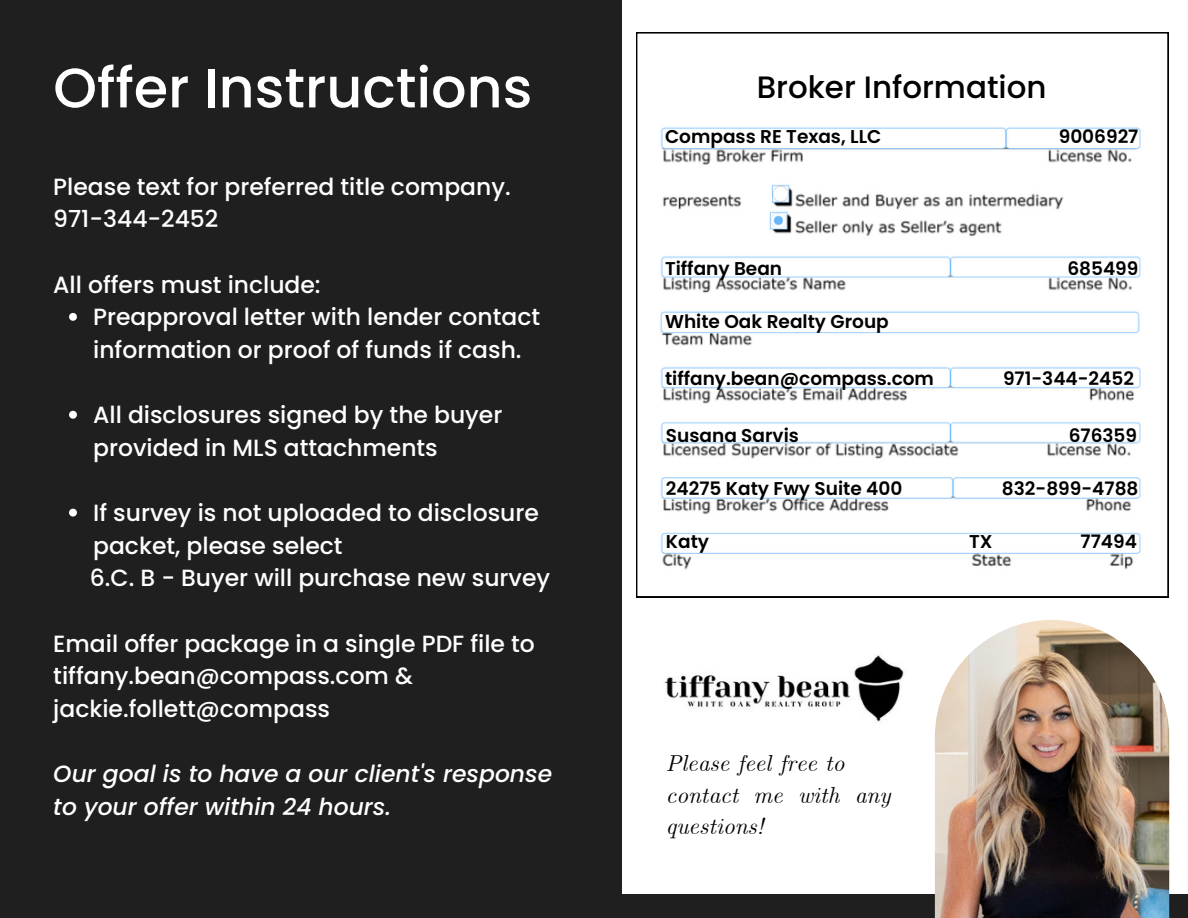
<style>
.page{position:relative;width:1188px;height:918px;background:#fff}
.page>*{position:absolute;margin:0;border:0;box-sizing:border-box;transform-origin:0 0}
.t1{font:500 55.65px "Poppins";color:#fff}
.t2{font:500 30.9px "Poppins";color:#000}
.t3{font:500 23.4px/32.7px "Poppins";color:#fff}
.t4{font:italic 500 23.4px/32.7px "Poppins";color:#fff}
.t5{font:italic 22.95px/31.5px "CMU Serif";color:#000}
.t6{font:600 18.45px "Poppins";color:#000}
</style>
<div class="page">
<div style="left:0;top:894px;width:1188px;height:24px;background:#201f1f"></div>
<svg style="left:636px;top:32px;width:532px;height:565px"></svg>
<img style="left:649px;top:107px;width:505px;height:475px">
<div style="left:0;top:0;width:622px;height:918px;background:#201f1f"></div>
<img style="left:664px;top:655px;width:240px;height:67px">
<img style="left:935px;top:620px;width:234px;height:298px">
<svg style="left:69px;top:313px;width:8px;height:8px"></svg>
<svg style="left:69px;top:411px;width:8px;height:8px"></svg>
<svg style="left:69px;top:509px;width:8px;height:8px"></svg>
<p class="t1" style="left:53px;top:49px;width:481px">Offer Instructions</p>
<p class="t3" style="left:53px;top:170px;width:459px">Please text for preferred title company.</p>
<p class="t3" style="left:53px;top:203px;width:167px">971-344-2452</p>
<p class="t3" style="left:53px;top:268px;width:269px">All offers must include:</p>
<p class="t3" style="left:93px;top:301px;width:449px">Preapproval letter with lender contact information or proof of funds if cash.</p>
<p class="t3" style="left:93px;top:399px;width:411px">All disclosures signed by the buyer provided in MLS attachments</p>
<p class="t3" style="left:93px;top:497px;width:447px">If survey is not uploaded to disclosure packet, please select</p>
<p class="t3" style="left:90px;top:562px;width:462px">6.C. B - Buyer will purchase new survey</p>
<p class="t3" style="left:53px;top:627px;width:483px">Email offer package in a single PDF file to tiffany.bean@compass.com &amp; jackie.follett@compass</p>
<p class="t4" style="left:53px;top:758px;width:500px">Our goal is to have a our client's response to your offer within 24 hours.</p>
<p class="t2" style="left:757px;top:66px;width:291px">Broker Information</p>
<p class="t6" style="left:665px;top:124px;width:218px">Compass RE Texas, LLC</p>
<p class="t6" style="left:1059px;top:124px;width:81px">9006927</p>
<p class="t6" style="left:665px;top:256px;width:119px">Tiffany Bean</p>
<p class="t6" style="left:1067px;top:256px;width:73px">685499</p>
<p class="t6" style="left:665px;top:308px;width:225px">White Oak Realty Group</p>
<p class="t6" style="left:665px;top:365px;width:270px">tiffany.bean@compass.com</p>
<p class="t6" style="left:1003px;top:365px;width:133px">971-344-2452</p>
<p class="t6" style="left:666px;top:422px;width:134px">Susana Sarvis</p>
<p class="t6" style="left:1069px;top:422px;width:70px">676359</p>
<p class="t6" style="left:666px;top:475px;width:238px">24275 Katy Fwy Suite 400</p>
<p class="t6" style="left:666px;top:528px;width:45px">Katy</p>
<p class="t6" style="left:969px;top:528px;width:25px">TX</p>
<p class="t6" style="left:1081px;top:528px;width:58px">77494</p>
<p class="t6" style="left:1002px;top:475px;width:138px">832-899-4788</p>
<p class="t5" style="left:666px;top:749px;width:180px">Please feel free to</p>
<p class="t5" style="left:666px;top:780px;width:226px">contact me with any questions!</p>
</div>
